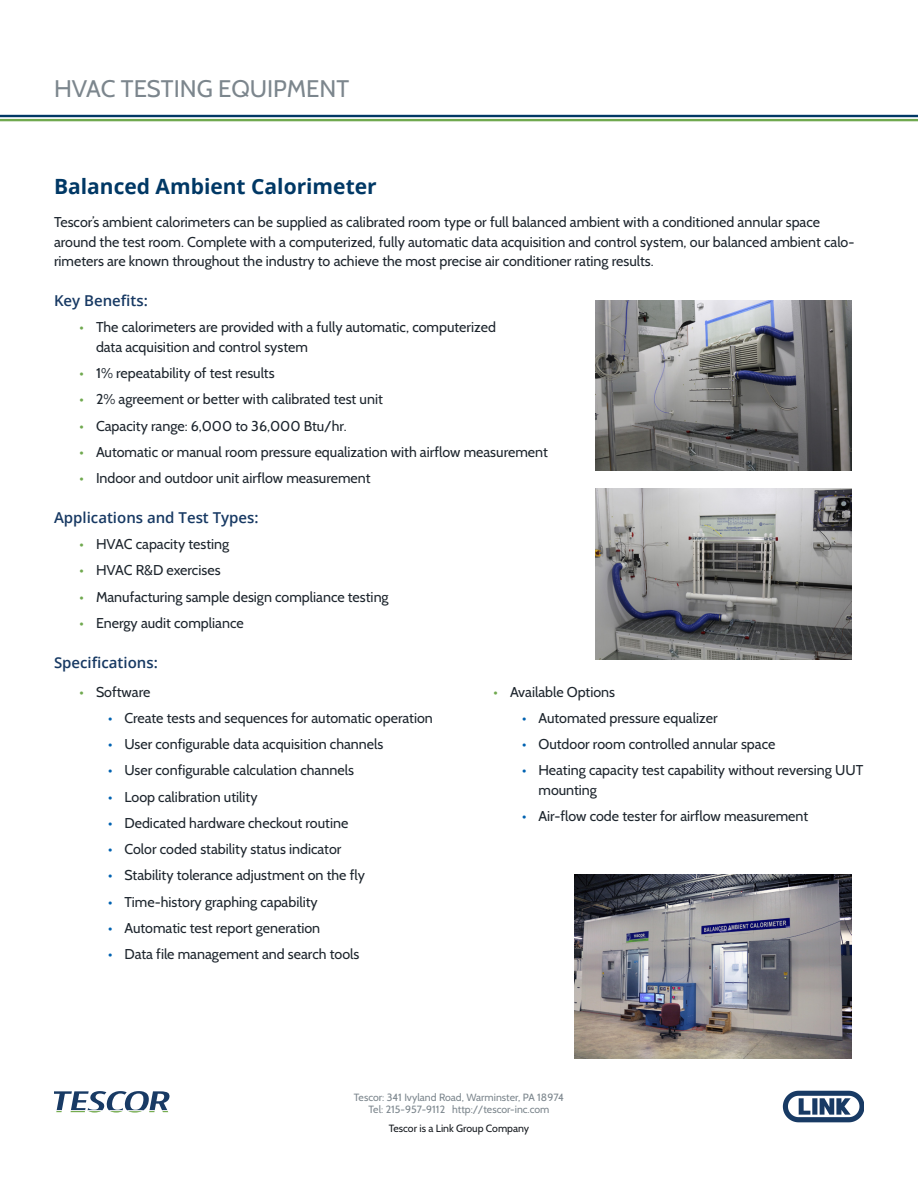
<style>
.page{position:relative;width:918px;height:1188px;background:#fff}
.page>*{position:absolute;margin:0;border:0;box-sizing:border-box;transform-origin:0 0}
.t1{font:24px "Cabin";color:#7c868d}
.t2{font:700 21px "Open Sans";color:#003865}
.t3{font:600 15px "Open Sans";color:#173963}
.t4{font:14.25px/19.5px "Cabin";color:#1d252d}
.t5{font:10.5px/12px "Cabin";color:#7c868d;text-align:center}
.t6{font:10.5px "Cabin";color:#15191e}
.s1{color:#70a94f}
.s2{color:#0062b1}
</style>
<div class="page">
<svg style="left:54px;top:1091px;width:116px;height:22px"></svg>
<svg style="left:783px;top:1091px;width:81px;height:31px"></svg>
<hr style="left:0;top:115px;width:918px;height:2px;background:#003865">
<hr style="left:0;top:119px;width:918px;height:2px;background:#70a94f">
<img style="left:574px;top:874px;width:277px;height:185px">
<img style="left:595px;top:489px;width:256px;height:171px">
<img style="left:595px;top:300px;width:256px;height:171px">
<h1 class="t1" style="left:54px;top:74px;width:297px">HVAC TESTING EQUIPMENT</h1>
<h2 class="t2" style="left:54px;top:172px;width:324px">Balanced Ambient Calorimeter</h2>
<p class="t4" style="left:54px;top:212px;width:802px">Tescor’s ambient calorimeters can be supplied as calibrated room type or full balanced ambient with a conditioned annular space around the test room. Complete with a computerized, fully automatic data acquisition and control system, our balanced ambient calo&shy;rimeters are known throughout the industry to achieve the most precise air conditioner rating results.</p>
<p class="t3" style="left:54px;top:290px;width:95px">Key Benefits:</p>
<p class="t4" style="left:96px;top:317px;width:401px;text-indent:-17px"><span class="s1">•</span> The calorimeters are provided with a fully automatic, computerized data acquisition and control system</p>
<p class="t4" style="left:80px;top:363px;width:197px"><span class="s1">•</span> 1% repeatability of test results</p>
<p class="t4" style="left:80px;top:389px;width:305px"><span class="s1">•</span> 2% agreement or better with calibrated test unit</p>
<p class="t4" style="left:80px;top:416px;width:269px"><span class="s1">•</span> Capacity range: 6,000 to 36,000 Btu/hr.</p>
<p class="t4" style="left:80px;top:442px;width:470px"><span class="s1">•</span> Automatic or manual room pressure equalization with airflow measurement</p>
<p class="t4" style="left:80px;top:468px;width:293px"><span class="s1">•</span> Indoor and outdoor unit airflow measurement</p>
<p class="t3" style="left:54px;top:507px;width:206px">Applications and Test Types:</p>
<p class="t4" style="left:80px;top:534px;width:151px"><span class="s1">•</span> HVAC capacity testing</p>
<p class="t4" style="left:80px;top:560px;width:143px"><span class="s1">•</span> HVAC R&amp;D exercises</p>
<p class="t4" style="left:80px;top:587px;width:311px"><span class="s1">•</span> Manufacturing sample design compliance testing</p>
<p class="t4" style="left:80px;top:613px;width:166px"><span class="s1">•</span> Energy audit compliance</p>
<p class="t3" style="left:54px;top:652px;width:105px">Specifications:</p>
<p class="t4" style="left:80px;top:682px;width:72px"><span class="s1">•</span> Software</p>
<p class="t4" style="left:108px;top:708px;width:326px"><span class="s2">•</span> Create tests and sequences for automatic operation</p>
<p class="t4" style="left:108px;top:734px;width:277px"><span class="s2">•</span> User configurable data acquisition channels</p>
<p class="t4" style="left:108px;top:761px;width:247px"><span class="s2">•</span> User configurable calculation channels</p>
<p class="t4" style="left:108px;top:787px;width:151px"><span class="s2">•</span> Loop calibration utility</p>
<p class="t4" style="left:108px;top:813px;width:242px"><span class="s2">•</span> Dedicated hardware checkout routine</p>
<p class="t4" style="left:108px;top:839px;width:235px"><span class="s2">•</span> Color coded stability status indicator</p>
<p class="t4" style="left:108px;top:866px;width:258px"><span class="s2">•</span> Stability tolerance adjustment on the fly</p>
<p class="t4" style="left:108px;top:892px;width:211px"><span class="s2">•</span> Time-history graphing capability</p>
<p class="t4" style="left:108px;top:918px;width:214px"><span class="s2">•</span> Automatic test report generation</p>
<p class="t4" style="left:108px;top:944px;width:253px"><span class="s2">•</span> Data file management and search tools</p>
<p class="t4" style="left:494px;top:682px;width:123px"><span class="s1">•</span> Available Options</p>
<p class="t4" style="left:522px;top:708px;width:197px"><span class="s2">•</span> Automated pressure equalizer</p>
<p class="t4" style="left:522px;top:734px;width:255px"><span class="s2">•</span> Outdoor room controlled annular space</p>
<p class="t4" style="left:539px;top:760px;width:326px;text-indent:-17px"><span class="s2">•</span> Heating capacity test capability without reversing UUT mounting</p>
<p class="t4" style="left:522px;top:806px;width:288px"><span class="s2">•</span> Air-flow code tester for airflow measurement</p>
<p class="t5" style="left:354px;top:1091px;width:212px">Tescor: 341 Ivyland Road, Warminster, PA 18974<br>Tel: 215-957-9112 http://tescor-inc.com</p>
<p class="t6" style="left:389px;top:1121px;width:142px">Tescor is a Link Group Company</p>
</div>
